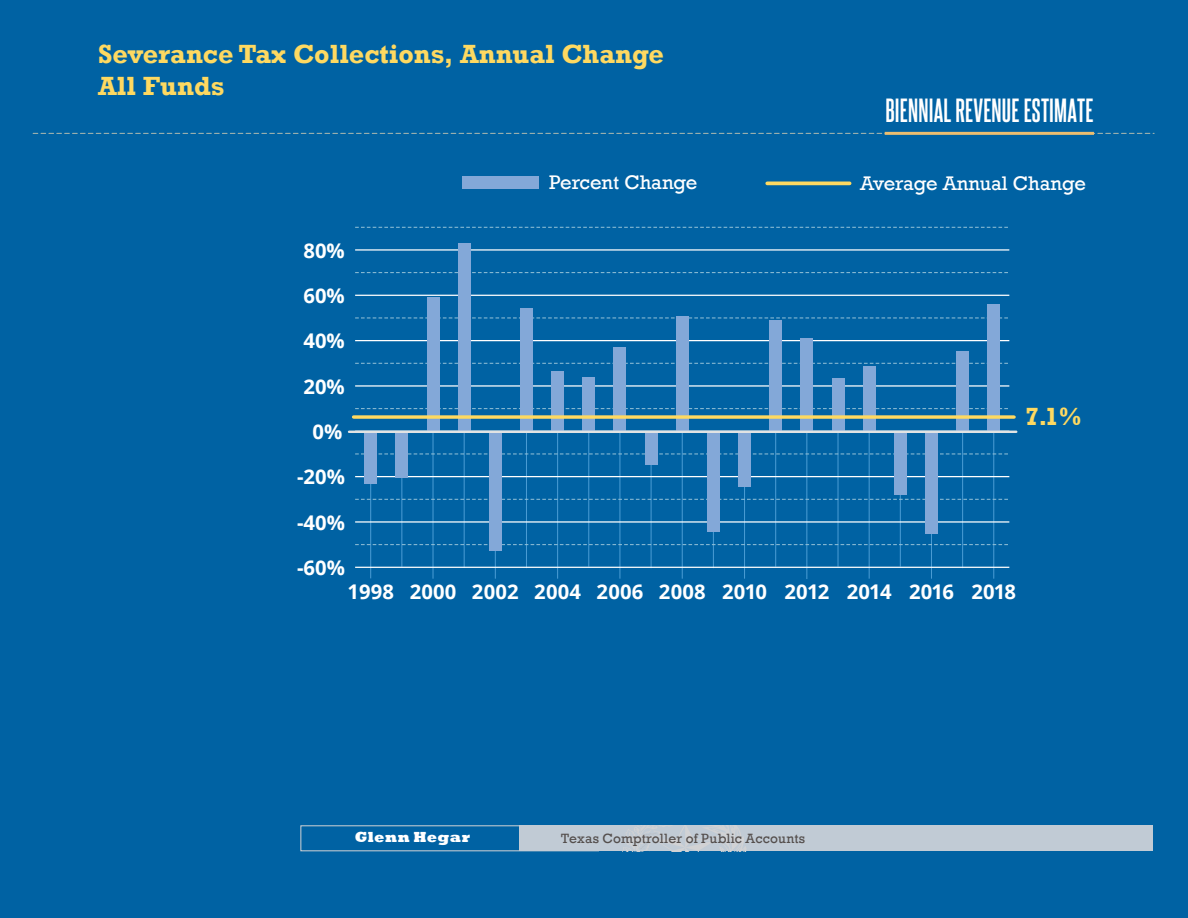
<style>
.page{position:relative;width:1188px;height:918px;background:#0062a3}
.page>*{position:absolute;margin:0;border:0;box-sizing:border-box;transform-origin:0 0}
.t1{font:700 28.5px "Steelfish Rg";letter-spacing:.005em;color:#fff}
.t2{font:700 27px/31.8px "Rockwell";color:#fed961}
.t3{font:700 25.5px "Rockwell";color:#fed961}
.t4{font:700 20.25px "Open Sans";letter-spacing:.01em;color:#fff}
.t5{font:20.25px "Rockwell";color:#fff}
.t6{font:800 15px "Rockwell";letter-spacing:.025em;color:#fff}
.t7{font:13.8px "Rockwell";letter-spacing:.015em;color:#544e4c}
</style>
<div class="page">
<div style="left:519px;top:825px;width:634px;height:26px;background:#c1cbd5"></div>
<svg style="left:623px;top:825px;width:123px;height:26px"></svg>
<svg style="left:33px;top:133px;width:1121px;height:1px"></svg>
<hr style="left:885px;top:132px;width:209px;height:3px;background:#ebbe70">
<div style="left:463px;top:176px;width:76px;height:13px;background:#83a8d8"></div>
<hr style="left:370px;top:449px;width:1px;height:129px;background:#4b9dd5">
<hr style="left:402px;top:437px;width:1px;height:130px;background:#4b9dd5">
<hr style="left:433px;top:345px;width:1px;height:234px;background:#4b9dd5">
<hr style="left:464px;top:373px;width:1px;height:195px;background:#4b9dd5">
<hr style="left:495px;top:432px;width:1px;height:147px;background:#4b9dd5">
<hr style="left:526px;top:432px;width:1px;height:136px;background:#4b9dd5">
<hr style="left:557px;top:432px;width:1px;height:147px;background:#4b9dd5">
<hr style="left:588px;top:432px;width:1px;height:135px;background:#4b9dd5">
<hr style="left:620px;top:432px;width:1px;height:147px;background:#4b9dd5">
<hr style="left:651px;top:432px;width:1px;height:136px;background:#4b9dd5">
<hr style="left:682px;top:432px;width:1px;height:147px;background:#4b9dd5">
<hr style="left:713px;top:432px;width:1px;height:136px;background:#4b9dd5">
<hr style="left:744px;top:432px;width:1px;height:147px;background:#4b9dd5">
<hr style="left:775px;top:432px;width:1px;height:135px;background:#4b9dd5">
<hr style="left:807px;top:426px;width:1px;height:153px;background:#4b9dd5">
<hr style="left:838px;top:432px;width:1px;height:135px;background:#4b9dd5">
<hr style="left:869px;top:432px;width:1px;height:147px;background:#4b9dd5">
<hr style="left:900px;top:432px;width:1px;height:135px;background:#4b9dd5">
<hr style="left:931px;top:432px;width:1px;height:147px;background:#4b9dd5">
<hr style="left:962px;top:432px;width:1px;height:136px;background:#4b9dd5">
<hr style="left:993px;top:432px;width:1px;height:147px;background:#4b9dd5">
<hr style="left:355px;top:567px;width:654px;height:1px;background:#fff">
<svg style="left:355px;top:544px;width:653px;height:1px"></svg>
<hr style="left:355px;top:521px;width:654px;height:2px;background:#fff">
<svg style="left:355px;top:499px;width:653px;height:1px"></svg>
<hr style="left:355px;top:476px;width:654px;height:1px;background:#fff">
<svg style="left:355px;top:454px;width:653px;height:1px"></svg>
<svg style="left:355px;top:408px;width:653px;height:1px"></svg>
<hr style="left:355px;top:385px;width:654px;height:2px;background:#fff">
<svg style="left:355px;top:363px;width:653px;height:1px"></svg>
<hr style="left:355px;top:340px;width:654px;height:1px;background:#fff">
<svg style="left:355px;top:318px;width:653px;height:1px"></svg>
<hr style="left:355px;top:295px;width:654px;height:1px;background:#fff">
<svg style="left:355px;top:272px;width:653px;height:1px"></svg>
<hr style="left:355px;top:249px;width:654px;height:2px;background:#fff">
<svg style="left:355px;top:227px;width:653px;height:1px"></svg>
<div style="left:364px;top:431px;width:13px;height:53px;background:#83a8d8"></div>
<div style="left:396px;top:431px;width:12px;height:46px;background:#83a8d8"></div>
<div style="left:427px;top:297px;width:12px;height:134px;background:#83a8d8"></div>
<div style="left:458px;top:243px;width:12px;height:188px;background:#83a8d8"></div>
<div style="left:489px;top:431px;width:13px;height:119px;background:#83a8d8"></div>
<div style="left:520px;top:308px;width:13px;height:123px;background:#83a8d8"></div>
<div style="left:551px;top:371px;width:13px;height:60px;background:#83a8d8"></div>
<div style="left:583px;top:377px;width:12px;height:54px;background:#83a8d8"></div>
<div style="left:614px;top:348px;width:12px;height:83px;background:#83a8d8"></div>
<div style="left:645px;top:431px;width:12px;height:34px;background:#83a8d8"></div>
<div style="left:676px;top:316px;width:12px;height:115px;background:#83a8d8"></div>
<div style="left:707px;top:431px;width:13px;height:101px;background:#83a8d8"></div>
<div style="left:738px;top:431px;width:13px;height:55px;background:#83a8d8"></div>
<div style="left:769px;top:320px;width:13px;height:111px;background:#83a8d8"></div>
<div style="left:801px;top:339px;width:12px;height:92px;background:#83a8d8"></div>
<div style="left:832px;top:378px;width:12px;height:53px;background:#83a8d8"></div>
<div style="left:863px;top:366px;width:12px;height:65px;background:#83a8d8"></div>
<div style="left:894px;top:431px;width:13px;height:64px;background:#83a8d8"></div>
<div style="left:925px;top:431px;width:13px;height:103px;background:#83a8d8"></div>
<div style="left:956px;top:351px;width:13px;height:80px;background:#83a8d8"></div>
<div style="left:988px;top:304px;width:12px;height:127px;background:#83a8d8"></div>
<hr style="left:349px;top:431px;width:667px;height:2px;background:#e1e3e3">
<svg style="left:354px;top:415px;width:660px;height:4px;background:#deca6b"></svg>
<hr style="left:767px;top:182px;width:83px;height:3px;background:#fed961">
<h2 class="t2" style="left:98px;top:39px;width:567px">Severance Tax Collections, Annual Change<br>All Funds</h2>
<h1 class="t1" style="left:885px;top:93px;width:210px">BIENNIAL REVENUE ESTIMATE</h1>
<p class="t4" style="left:304px;top:236px;width:43px">80%</p>
<p class="t4" style="left:304px;top:281px;width:43px">60%</p>
<p class="t4" style="left:304px;top:327px;width:43px">40%</p>
<p class="t4" style="left:304px;top:372px;width:43px">20%</p>
<p class="t4" style="left:313px;top:417px;width:31px">0%</p>
<p class="t4" style="left:297px;top:463px;width:49px">-20%</p>
<p class="t4" style="left:297px;top:508px;width:49px">-40%</p>
<p class="t4" style="left:297px;top:553px;width:49px">-60%</p>
<p class="t5" style="left:549px;top:171px;width:150px">Percent Change</p>
<p class="t5" style="left:860px;top:172px;width:227px">Average Annual Change</p>
<p class="t3" style="left:1025px;top:401px;width:58px">7.1%</p>
<p class="t4" style="left:347px;top:577px;width:670px">1998 2000 2002 2004 2006 2008 2010 2012 2014 2016 2018</p>
<p class="t6" style="left:355px;top:828px;width:116px">Glenn Hegar</p>
<p class="t7" style="left:561px;top:830px;width:245px">Texas Comptroller of Public Accounts</p>
</div>
